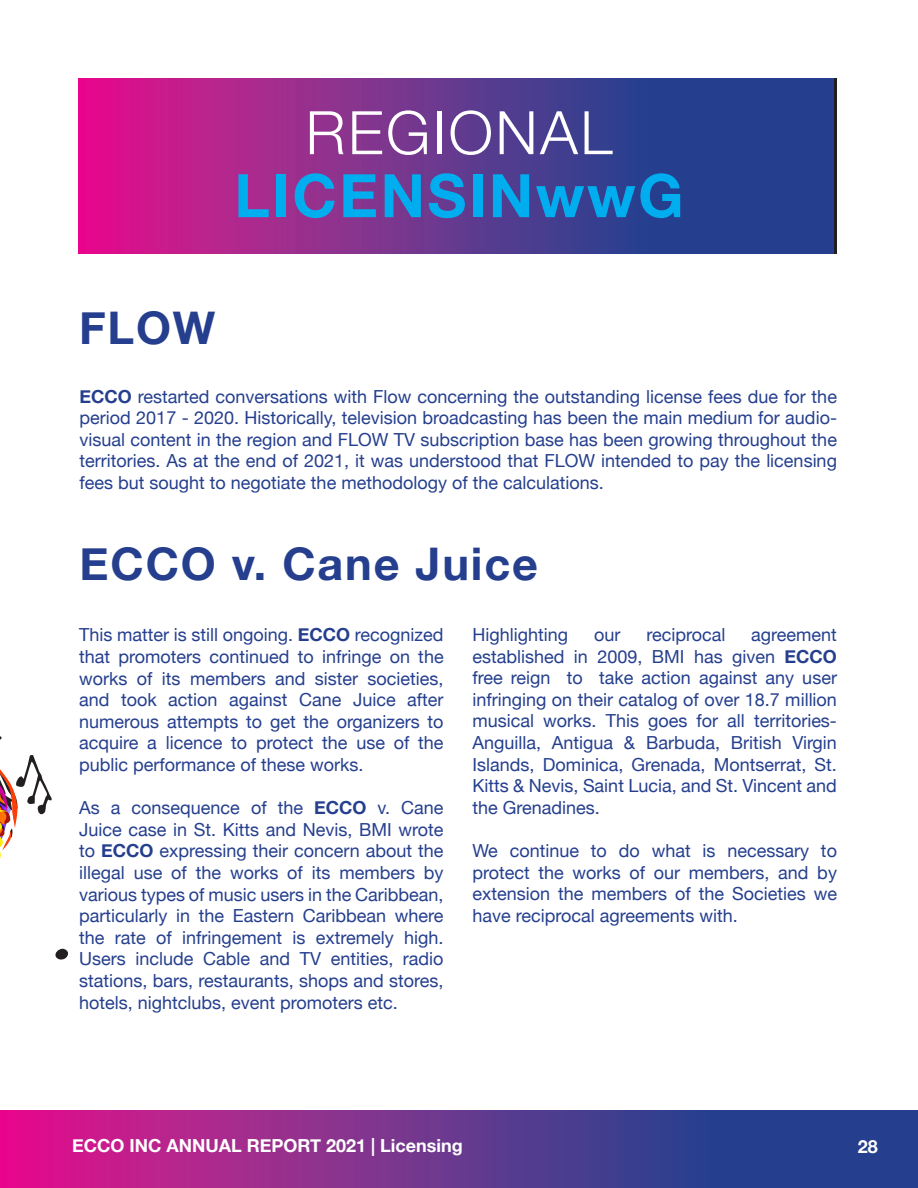
<style>
.page{position:relative;width:918px;height:1188px;background:#fff}
.page>*{position:absolute;margin:0;border:0;box-sizing:border-box;transform-origin:0 0}
.t1{font:700 60px "Helvetica Neue";letter-spacing:.04em;color:#00aeef}
.t2{font:300 60px "Helvetica Neue";letter-spacing:.04em;color:#fff}
.t3{font:700 45px "Helvetica Neue";letter-spacing:.04em;color:#253f8e}
.t4{font:18px/21.6px "Helvetica Neue";color:#253f8e;text-align:justify}
.t5{font:700 18px "Helvetica Neue";color:#fff}
.s1{font-weight:700}
</style>
<div class="page">
<svg style="left:79px;top:78px;width:757px;height:176px;background:#6d328d"></svg>
<svg style="left:0;top:736px;width:68px;height:224px"></svg>
<svg style="left:0;top:1110px;width:918px;height:78px;background:#71328d"></svg>
<p class="t2" style="left:306px;top:84px;width:308px">REGIONAL</p>
<p class="t1" style="left:234px;top:149px;width:451px">LICENSINwwG</p>
<p class="t3" style="left:79px;top:292px;width:138px">FLOW</p>
<p class="t4" style="left:80px;top:386px;width:759px"><span class="s1">ECCO</span> restarted conversations with Flow concerning the outstanding license fees due for the period 2017 - 2020. Historically, television broadcasting has been the main medium for audio&shy;visual content in the region and FLOW TV subscription base has been growing throughout the territories. As at the end of 2021, it was understood that FLOW intended to pay the licensing fees but sought to negotiate the methodology of the calculations.</p>
<p class="t3" style="left:80px;top:528px;width:460px">ECCO v. Cane Juice</p>
<p class="t4" style="left:79px;top:625px;width:366px">This matter is still ongoing. <span class="s1">ECCO</span> recognized that promoters continued to infringe on the works of its members and sister societies, and took action against Cane Juice after numerous attempts to get the organizers to acquire a licence to protect the use of the public performance of these works.</p>
<p class="t4" style="left:79px;top:798px;width:366px">As a consequence of the <span class="s1">ECCO</span> v. Cane Juice case in St. Kitts and Nevis, BMI wrote to <span class="s1">ECCO</span> expressing their concern about the illegal use of the works of its members by various types of music users in the Caribbean, particularly in the Eastern Caribbean where the rate of infringement is extremely high.<br>Users include Cable and TV entities, radio stations, bars, restaurants, shops and stores, hotels, nightclubs, event promoters etc.</p>
<p class="t4" style="left:472px;top:625px;width:97px">Highlighting</p>
<p class="t4" style="left:594px;top:625px;width:28px">our</p>
<p class="t4" style="left:646px;top:625px;width:81px">reciprocal</p>
<p class="t4" style="left:472px;top:625px;width:366px;text-indent:279px">agreement established in 2009, BMI has given <span class="s1">ECCO </span>free reign to take action against any user infringing on their catalog of over 18.7 million musical works. This goes for all territories-Anguilla, Antigua &amp; Barbuda, British Virgin Islands, Dominica, Grenada, Montserrat, St.<br>Kitts &amp; Nevis, Saint Lucia, and St. Vincent and the Grenadines.</p>
<p class="t4" style="left:472px;top:841px;width:366px">We continue to do what is necessary to protect the works of our members, and by extension the members of the Societies we have reciprocal agreements with.</p>
<p class="t5" style="left:72px;top:1132px;width:392px">ECCO INC ANNUAL REPORT 2021 | Licensing</p>
<p class="t5" style="left:858px;top:1133px;width:22px">28</p>
</div>
